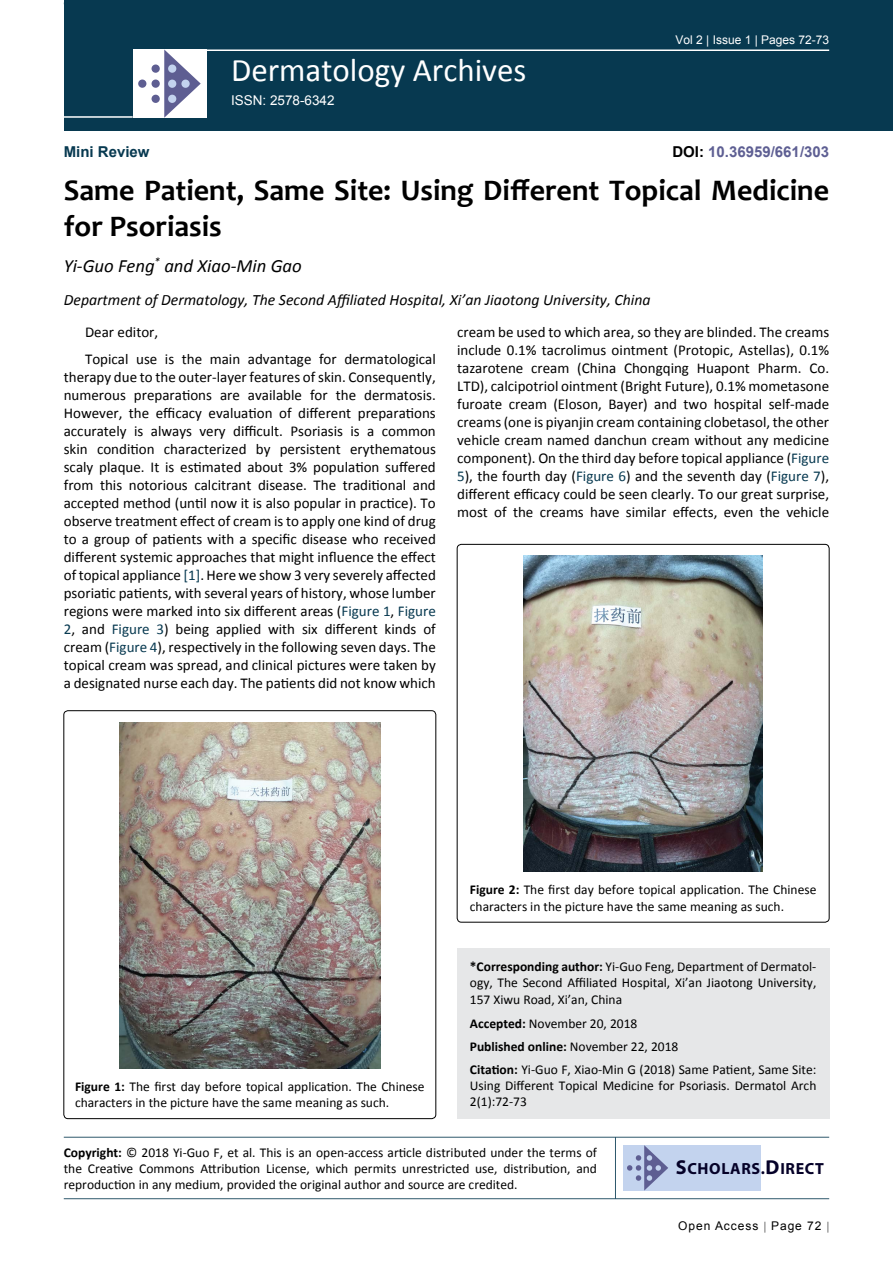
<style>
.page{position:relative;width:893px;height:1263px;background:#fff}
.page>*{position:absolute;margin:0;border:0;box-sizing:border-box;transform-origin:0 0}
.t1{font:33px "Calibri";color:#fff}
.t2{font:700 30px/36px "Candara";color:#000}
.t3{font:italic 18.75px "Calibri";color:#000}
.t4{font:700 16.2px "Myriad Pro";letter-spacing:.04em;color:#050128}
.t5{font:italic 15.75px "Calibri";color:#000}
.t6{font:15px/18px "Calibri";color:#000;text-align:justify}
.t7{font:700 15px "Arial";color:#5e5f93}
.t8{font:700 15px "Arial";color:#073950}
.t9{font:13.5px/16.2px "Calibri";color:#000}
.t10{font:13.5px "Arial";color:#fff}
.t11{font:12px "Arial";color:#fff}
.t12{font:12px "Arial";letter-spacing:.08em;color:#000}
.s1{color:#000}
.s2{color:#073950}
.s3{font-weight:700}
.s4{font-size:20.25px}
</style>
<div class="page">
<div style="left:64px;top:0;width:829px;height:131px;background:#073950"></div>
<div style="left:457px;top:948px;width:372px;height:171px;background:#e6e7e8"></div>
<hr style="left:64px;top:1137px;width:765px;height:1px;background:#073950">
<hr style="left:64px;top:1198px;width:765px;height:1px;background:#073950">
<hr style="left:615px;top:1137px;width:1px;height:62px;background:#073950">
<hr style="left:204px;top:49px;width:625px;height:2px;background:#fff">
<hr style="left:64px;top:116px;width:69px;height:2px;background:#fff">
<div style="left:133px;top:49px;width:74px;height:69px;background:#fff"></div>
<svg style="left:164px;top:49px;width:37px;height:69px"></svg>
<div style="left:152px;top:65px;width:8px;height:8px;background:#5e5e92;border-radius:50%"></div>
<div style="left:138px;top:80px;width:8px;height:8px;background:#5e5e92;border-radius:50%"></div>
<div style="left:152px;top:80px;width:8px;height:8px;background:#5e5e92;border-radius:50%"></div>
<div style="left:168px;top:80px;width:8px;height:8px;background:#c3d3ee;border-radius:50%"></div>
<div style="left:181px;top:80px;width:9px;height:8px;background:#c3d3ee;border-radius:50%"></div>
<div style="left:168px;top:95px;width:8px;height:8px;background:#c3d3ee;border-radius:50%"></div>
<div style="left:168px;top:65px;width:8px;height:8px;background:#c3d3ee;border-radius:50%"></div>
<div style="left:152px;top:95px;width:8px;height:8px;background:#5e5e92;border-radius:50%"></div>
<div style="left:623px;top:1145px;width:138px;height:45px;background:#c3d3ee"></div>
<svg style="left:627px;top:1145px;width:41px;height:45px"></svg>
<div style="left:64px;top:711px;width:372px;height:408px;border:1px solid #000;border-radius:4px"></div>
<img style="left:119px;top:722px;width:261px;height:346px">
<div style="left:457px;top:544px;width:372px;height:378px;border:1px solid #000;border-radius:4px"></div>
<img style="left:524px;top:556px;width:238px;height:315px">
<p class="t8" style="left:64px;top:142px;width:87px">Mini Review</p>
<h1 class="t1" style="left:231px;top:49px;width:297px">Dermatology Archives</h1>
<p class="t10" style="left:231px;top:92px;width:105px">ISSN: 2578-6342</p>
<p class="t11" style="left:675px;top:32px;width:155px">Vol 2 | Issue 1 | Pages 72-73</p>
<p class="t7" style="left:672px;top:142px;width:158px"><span class="s1">DOI:</span> 10.36959/661/303</p>
<h2 class="t2" style="left:64px;top:172px;width:767px">Same Patient, Same Site: Using Different Topical Medicine for Psoriasis</h2>
<p class="t3" style="left:64px;top:253px;width:239px">Yi-Guo Feng<sup>*</sup> and Xiao-Min Gao</p>
<p class="t5" style="left:64px;top:289px;width:588px">Department of Dermatology, The Second Affiliated Hospital, Xi’an Jiaotong University, China</p>
<p class="t6" style="left:85px;top:319px;width:352px;line-height:26.5px">Dear editor,<br>Topical use is the main advantage for dermatological</p>
<p class="t6" style="left:64px;top:368px;width:374px">therapy due to the outer-layer features of skin. Consequently, numerous preparations are available for the dermatosis.<br>However, the efficacy evaluation of different preparations accurately is always very difficult. Psoriasis is a common skin condition characterized by persistent erythematous scaly plaque. It is estimated about 3% population suffered from this notorious calcitrant disease. The traditional and accepted method (until now it is also popular in practice). To observe treatment effect of cream is to apply one kind of drug to a group of patients with a specific disease who received different systemic approaches that might influence the effect of topical appliance <span class="s2">[1]</span>. Here we show 3 very severely affected psoriatic patients, with several years of history, whose lumber regions were marked into six different areas (<span class="s2">Figure 1</span>, <span class="s2">Figure 2</span>, and <span class="s2">Figure 3</span>) being applied with six different kinds of cream (<span class="s2">Figure 4</span>), respectively in the following seven days. The topical cream was spread, and clinical pictures were taken by a designated nurse each day. The patients did not know which</p>
<p class="t6" style="left:457px;top:323px;width:374px">cream be used to which area, so they are blinded. The creams include 0.1% tacrolimus ointment (Protopic, Astellas), 0.1% tazarotene cream (China Chongqing Huapont Pharm. Co.<br>LTD), calcipotriol ointment (Bright Future), 0.1% mometasone furoate cream (Eloson, Bayer) and two hospital self-made creams (one is piyanjin cream containing clobetasol, the other vehicle cream named danchun cream without any medicine component). On the third day before topical appliance (<span class="s2">Figure 5</span>), the fourth day (<span class="s2">Figure 6</span>) and the seventh day (<span class="s2">Figure 7</span>), different efficacy could be seen clearly. To our great surprise, most of the creams have similar effects, even the vehicle</p>
<p class="t9" style="left:75px;top:1078px;width:351px"><span class="s3">Figure 1:</span> The first day before topical application. The Chinese characters in the picture have the same meaning as such.</p>
<p class="t9" style="left:470px;top:882px;width:348px"><span class="s3">Figure 2:</span> The first day before topical application. The Chinese characters in the picture have the same meaning as such.</p>
<p class="t9" style="left:470px;top:959px;width:348px;text-align:justify"><span class="s3">*Corresponding author:</span> Yi-Guo Feng, Department of Dermatol&shy;ogy, The Second Affiliated Hospital, Xi’an Jiaotong University, 157 Xiwu Road, Xi’an, China</p>
<p class="t9" style="left:470px;top:1011px;width:348px;line-height:23px"><span class="s3">Accepted:</span> November 20, 2018<br><span class="s3">Published online:</span> November 22, 2018<br><span class="s3">Citation:</span> Yi-Guo F, Xiao-Min G (2018) Same Patient, Same Site:</p>
<p class="t9" style="left:470px;top:1077px;width:348px">Using Different Topical Medicine for Psoriasis. Dermatol Arch<br>2(1):72-73</p>
<p class="t9" style="left:64px;top:1144px;width:535px;text-align:justify"><span class="s3">Copyright:</span> © 2018 Yi-Guo F, et al. This is an open-access article distributed under the terms of the Creative Commons Attribution License, which permits unrestricted use, distribution, and reproduction in any medium, provided the original author and source are credited.</p>
<p class="t4" style="left:676px;top:1158px;width:150px"><span class="s4">S</span>CHOLARS.<span class="s4">D</span>IRECT</p>
<p class="t12" style="left:678px;top:1218px;width:145px">Open Access Page 72</p>
</div>
